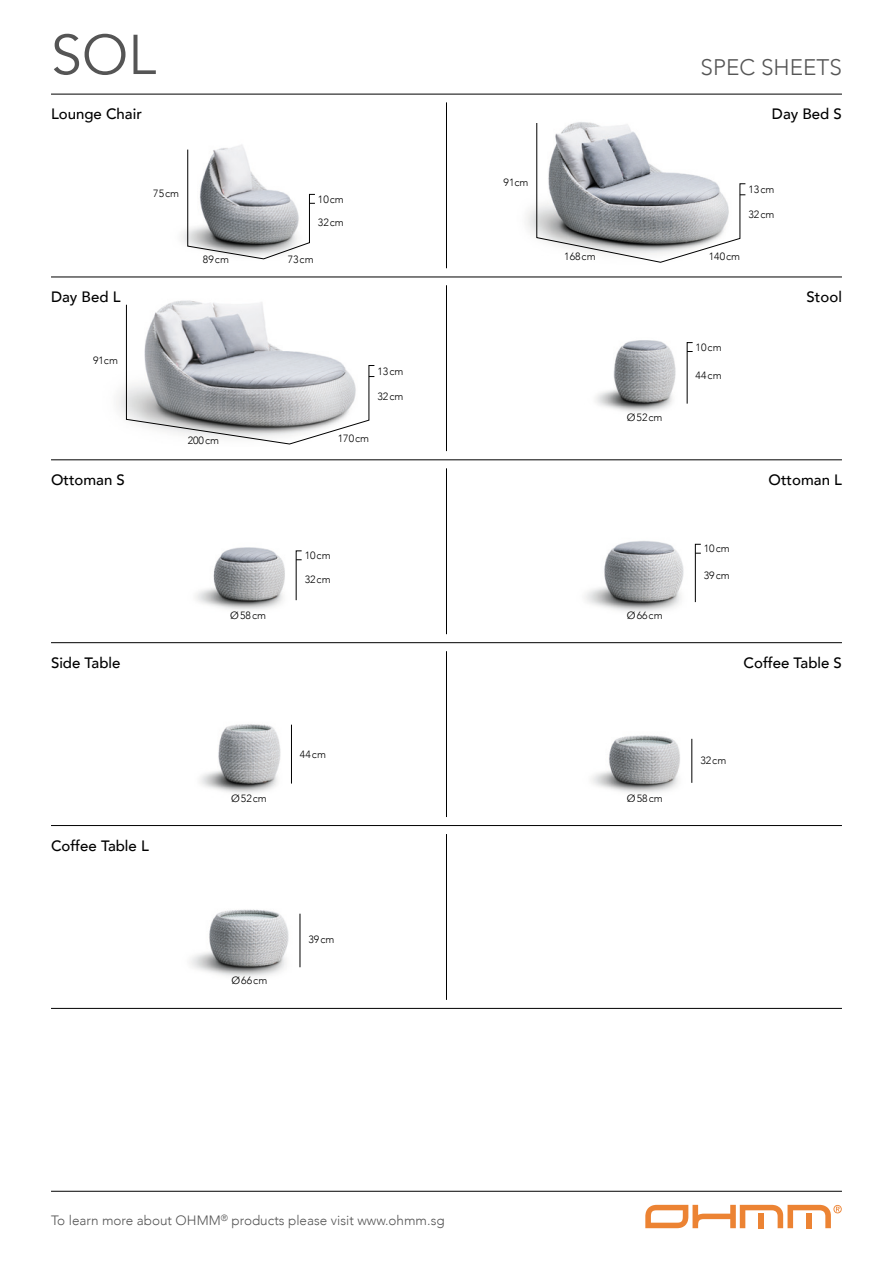
<style>
.page{position:relative;width:893px;height:1263px;background:#fff}
.page>*{position:absolute;margin:0;border:0;box-sizing:border-box;transform-origin:0 0}
.t1{font:55.5px "Avenir";color:#555}
.t2{font:300 22.5px "Avenir";color:#555}
.t3{font:500 15px "Avenir";color:#000}
.t4{font:300 13.5px "Avenir";color:#555}
.t5{font:300 10.5px "Avenir";color:#000}
.s1{font-weight:400}
</style>
<div class="page">
<hr style="left:51px;top:94px;width:791px;height:1px;background:#000">
<hr style="left:51px;top:1191px;width:791px;height:1px;background:#000">
<svg style="left:645px;top:1205px;width:197px;height:23px"></svg>
<img style="left:181px;top:144px;width:84px;height:116px">
<svg style="left:187px;top:149px;width:128px;height:110px"></svg>
<img style="left:116px;top:300px;width:175px;height:145px">
<svg style="left:126px;top:304px;width:249px;height:140px"></svg>
<img style="left:595px;top:340px;width:92px;height:72px">
<svg style="left:687px;top:342px;width:6px;height:62px"></svg>
<svg style="left:536px;top:123px;width:210px;height:140px"></svg>
<img style="left:200px;top:724px;width:92px;height:69px">
<hr style="left:291px;top:725px;width:1px;height:58px;background:#000">
<img style="left:195px;top:547px;width:102px;height:63px">
<svg style="left:296px;top:550px;width:6px;height:50px"></svg>
<img style="left:190px;top:909px;width:99px;height:68px">
<hr style="left:300px;top:914px;width:1px;height:53px;background:#000">
<hr style="left:446px;top:102px;width:1px;height:166px;background:#000">
<hr style="left:51px;top:277px;width:791px;height:1px;background:#000">
<hr style="left:51px;top:460px;width:791px;height:1px;background:#000">
<hr style="left:51px;top:825px;width:791px;height:1px;background:#000">
<img style="left:585px;top:541px;width:99px;height:71px">
<svg style="left:695px;top:544px;width:6px;height:58px"></svg>
<hr style="left:51px;top:1008px;width:791px;height:1px;background:#000">
<img style="left:591px;top:735px;width:102px;height:58px">
<hr style="left:692px;top:739px;width:1px;height:44px;background:#000">
<hr style="left:446px;top:285px;width:1px;height:166px;background:#000">
<hr style="left:51px;top:642px;width:791px;height:1px;background:#000">
<hr style="left:446px;top:468px;width:1px;height:166px;background:#000">
<hr style="left:446px;top:651px;width:1px;height:166px;background:#000">
<hr style="left:446px;top:834px;width:1px;height:166px;background:#000">
<h1 class="t1" style="left:51px;top:22px;width:106px">SOL</h1>
<p class="t3" style="left:51px;top:101px;width:92px">Lounge Chair</p>
<p class="t3" style="left:51px;top:284px;width:71px">Day Bed L</p>
<p class="t5" style="left:93px;top:354px;width:26px">91cm</p>
<p class="t3" style="left:51px;top:467px;width:75px">Ottoman S</p>
<p class="t3" style="left:51px;top:650px;width:71px">Side Table</p>
<p class="t5" style="left:153px;top:187px;width:27px">75cm</p>
<p class="t5" style="left:203px;top:253px;width:27px">89cm</p>
<p class="t5" style="left:318px;top:193px;width:27px">10cm</p>
<p class="t5" style="left:318px;top:217px;width:27px">32cm</p>
<p class="t5" style="left:288px;top:253px;width:27px">73cm</p>
<p class="t5" style="left:377px;top:365px;width:27px">13cm</p>
<p class="t5" style="left:377px;top:390px;width:27px">32cm</p>
<p class="t5" style="left:188px;top:434px;width:33px">200cm</p>
<p class="t5" style="left:338px;top:432px;width:33px">170cm</p>
<p class="t5" style="left:230px;top:609px;width:37px"><span class="s1">Ø</span>58cm</p>
<p class="t5" style="left:305px;top:549px;width:27px">10cm</p>
<p class="t5" style="left:305px;top:573px;width:27px">32cm</p>
<p class="t3" style="left:51px;top:832px;width:99px">Coffee Table L</p>
<p class="t5" style="left:231px;top:792px;width:37px"><span class="s1">Ø</span>52cm</p>
<p class="t5" style="left:300px;top:748px;width:27px">44cm</p>
<p class="t5" style="left:231px;top:974px;width:37px"><span class="s1">Ø</span>66cm</p>
<p class="t5" style="left:308px;top:933px;width:27px">39cm</p>
<p class="t5" style="left:503px;top:176px;width:26px">91cm</p>
<h2 class="t2" style="left:701px;top:54px;width:143px">SPEC SHEETS</h2>
<p class="t3" style="left:772px;top:101px;width:72px">Day Bed S</p>
<p class="t5" style="left:748px;top:183px;width:27px">13cm</p>
<p class="t5" style="left:748px;top:208px;width:27px">32cm</p>
<p class="t5" style="left:564px;top:250px;width:33px">168cm</p>
<p class="t5" style="left:709px;top:250px;width:33px">140cm</p>
<p class="t5" style="left:627px;top:411px;width:37px"><span class="s1">Ø</span>52cm</p>
<p class="t5" style="left:696px;top:341px;width:27px">10cm</p>
<p class="t5" style="left:696px;top:369px;width:27px">44cm</p>
<p class="t3" style="left:807px;top:284px;width:37px">Stool</p>
<p class="t3" style="left:769px;top:467px;width:75px">Ottoman L</p>
<p class="t5" style="left:627px;top:609px;width:37px"><span class="s1">Ø</span>66cm</p>
<p class="t5" style="left:704px;top:542px;width:27px">10cm</p>
<p class="t5" style="left:704px;top:569px;width:27px">39cm</p>
<p class="t5" style="left:627px;top:792px;width:37px"><span class="s1">Ø</span>58cm</p>
<p class="t3" style="left:744px;top:650px;width:100px">Coffee Table S</p>
<p class="t5" style="left:700px;top:755px;width:27px">32cm</p>
<p class="t4" style="left:51px;top:1213px;width:395px">To learn more about OHMM<sup>®</sup> products please visit www.ohmm.sg</p>
</div>
